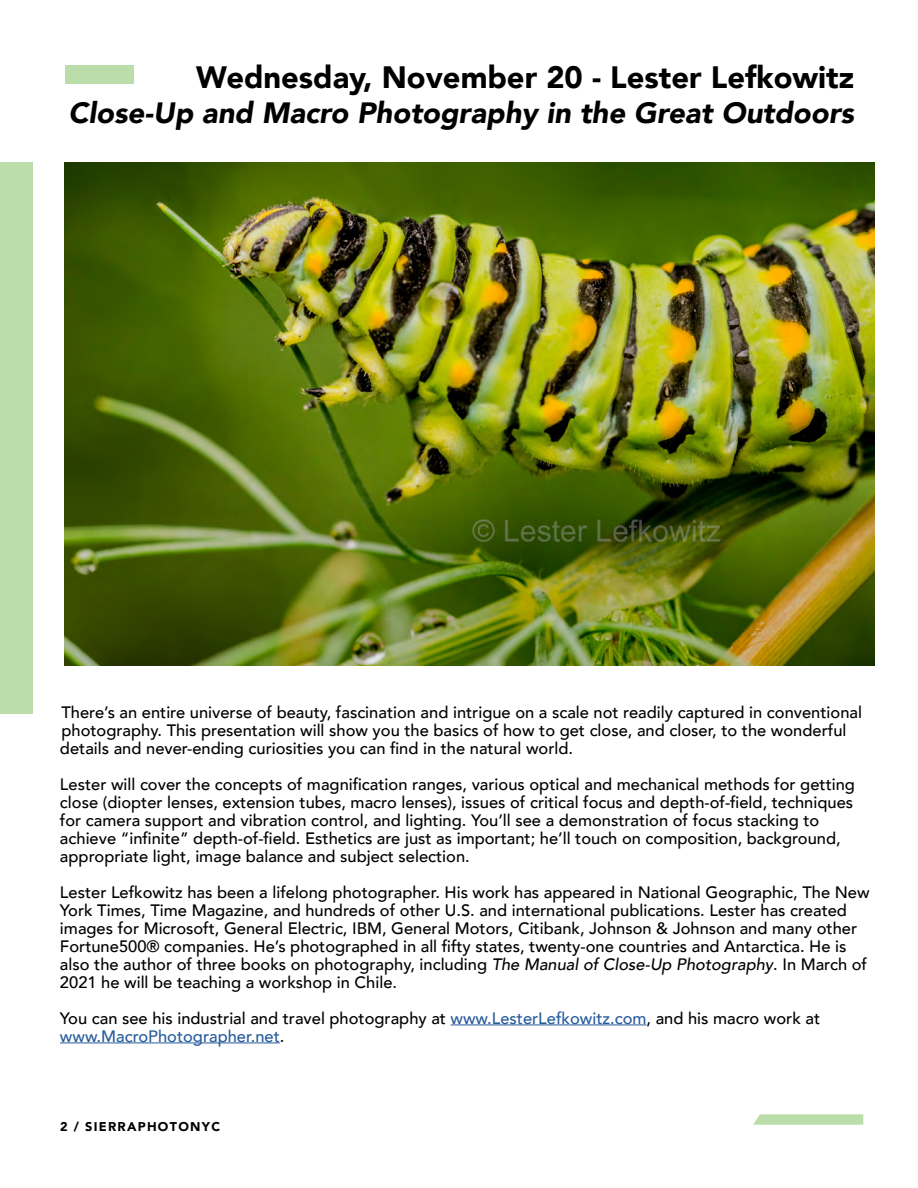
<style>
.page{position:relative;width:918px;height:1188px;background:#fff}
.page>*{position:absolute;margin:0;border:0;box-sizing:border-box;transform-origin:0 0}
.Titles{font:900 30.9px "Avenir";color:#000}
.Titles-2{font:italic 900 29.25px "Avenir";color:#000}
.Paragraph_Style_1{font:500 16.5px/18px "Avenir";color:#000}
.Paragraph_Style_1-2{font:500 16.5px "Avenir";color:#275b9b}
.t1{font:900 12.75px "Avenir";letter-spacing:.1em;color:#000}
.s1{font-style:italic}
.s2{color:#275b9b}
.s3{color:#000}
</style>
<div class="page">
<div style="left:65px;top:65px;width:68px;height:19px;background:#baddaa"></div>
<div style="left:0;top:162px;width:33px;height:551px;background:#baddaa"></div>
<svg style="left:753px;top:1114px;width:110px;height:11px"></svg>
<hr style="left:451px;top:1025px;width:196px;height:1px;background:#275b9b">
<hr style="left:60px;top:1043px;width:220px;height:1px;background:#275b9b">
<img style="left:65px;top:162px;width:810px;height:504px">
<p class="Titles" style="left:196px;top:50px;width:660px">Wednesday, November 20 - Lester Lefkowitz</p>
<p class="Titles-2" style="left:68px;top:89px;width:787px">Close-Up and Macro Photography in the Great Outdoors</p>
<p class="Paragraph_Style_1" style="left:60px;top:702px;width:804px">There’s an entire universe of beauty, fascination and intrigue on a scale not readily captured in conventional photography. This presentation will show you the basics of how to get close, and closer, to the wonderful details and never-ending curiosities you can find in the natural world.</p>
<p class="Paragraph_Style_1" style="left:60px;top:774px;width:797px">Lester will cover the concepts of magnification ranges, various optical and mechanical methods for getting close (diopter lenses, extension tubes, macro lenses), issues of critical focus and depth-of-field, techniques for camera support and vibration control, and lighting. You’ll see a demonstration of focus stacking to achieve “infinite” depth-of-field. Esthetics are just as important; he’ll touch on composition, background, appropriate light, image balance and subject selection.</p>
<p class="Paragraph_Style_1" style="left:60px;top:882px;width:811px">Lester Lefkowitz has been a lifelong photographer. His work has appeared in National Geographic, The New York Times, Time Magazine, and hundreds of other U.S. and international publications. Lester has created images for Microsoft, General Electric, IBM, General Motors, Citibank, Johnson &amp; Johnson and many other Fortune500® companies. He’s photographed in all fifty states, twenty-one countries and Antarctica. He is also the author of three books on photography, including <span class="s1">The Manual of Close-Up Photography</span>. In March of 2021 he will be teaching a workshop in Chile.</p>
<p class="Paragraph_Style_1" style="left:60px;top:1008px;width:762px">You can see his industrial and travel photography at <span class="s2">www.LesterLefkowitz.com</span>, and his macro work at</p>
<p class="Paragraph_Style_1-2" style="left:60px;top:1022px;width:226px">www.MacroPhotographer.net<span class="s3">.</span></p>
<p class="t1" style="left:60px;top:1115px;width:49px">2 / Sierr</p>
<p class="t1" style="left:127px;top:1115px;width:94px">aPhoto NYC</p>
</div>
